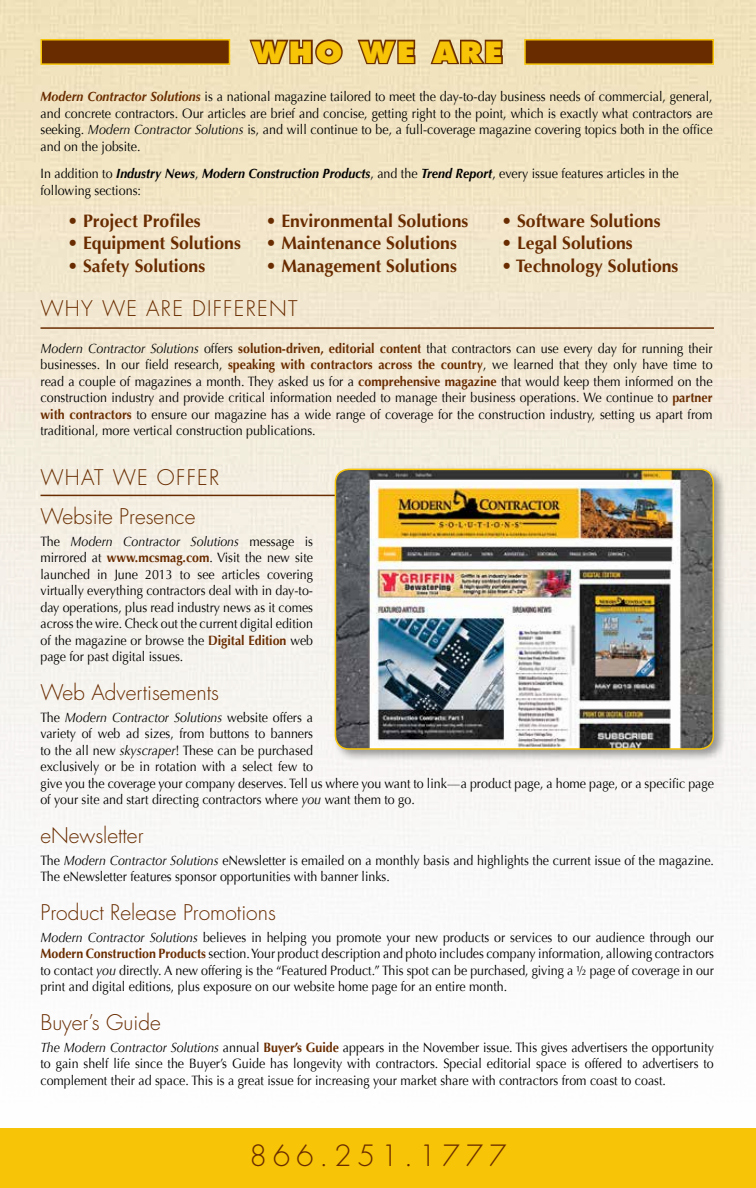
<style>
.page{position:relative;width:756px;height:1188px;background:#fff}
.page>*{position:absolute;margin:0;border:0;box-sizing:border-box;transform-origin:0 0}
.t1{font:300 28.5px "Futura";letter-spacing:.2em;color:#692c00}
.t2{font:800 28.5px "Futura";letter-spacing:.09em;color:#f7c407}
.t3{font:300 21px "Futura";color:#692c00}
.t4{font:300 21px "Futura";letter-spacing:.06em;color:#692c00}
.t5{font:700 18px "Optima";color:#692c00}
.t6{font:13.5px/16.5px "Optima";color:#000;text-align:justify;scale:.92 1}
.s1{font-weight:700;font-style:italic;color:#692c00}
.s2{font-style:italic}
.s3{font-weight:700;font-style:italic}
.s4{font-weight:700;color:#692c00}
</style>
<div class="page">
<div style="left:0;top:1128px;width:756px;height:60px;background:#f7c407"></div>
<svg style="left:248px;top:37px;width:96px;height:29px;background:#ba9970"></svg>
<svg style="left:356px;top:37px;width:61px;height:29px;background:#b6946b"></svg>
<svg style="left:428px;top:38px;width:76px;height:28px;background:#b6946b"></svg>
<hr style="left:40px;top:327px;width:674px;height:2px;background:#692c00">
<hr style="left:40px;top:495px;width:395px;height:1px;background:#692c00">
<div style="left:40px;top:39px;width:190px;height:26px;background:#692c00;border:2px solid #f7c407"></div>
<div style="left:524px;top:39px;width:190px;height:26px;background:#692c00;border:2px solid #f7c407"></div>
<div style="left:332px;top:465px;width:396px;height:297px;background:#000;opacity:.4"></div>
<img style="left:335px;top:469px;width:378px;height:280px">
<div style="left:335px;top:469px;width:379px;height:281px;border:2px solid #f7c407;border-radius:13px"></div>
<h1 class="t2" style="left:252px;top:34px;width:253px">WHO WE ARE</h1>
<p class="t6" style="left:41px;top:89px;width:732px"><span class="s1">Modern Contractor Solutions</span> is a national magazine tailored to meet the day-to-day business needs of commercial, general, and concrete contractors. Our articles are brief and concise, getting right to the point, which is exactly what contractors are seeking. <span class="s2">Modern Contractor Solutions</span> is, and will continue to be, a full-coverage magazine covering topics both in the office and on the jobsite.</p>
<p class="t6" style="left:40px;top:165px;width:695px">In addition to <span class="s3">Industry News</span>, <span class="s3">Modern Construction Products</span>, and the <span class="s3">Trend Report</span>, every issue features articles in the following sections:</p>
<h3 class="t5" style="left:68px;top:210px;width:135px">• Project Profiles</h3>
<h3 class="t5" style="left:68px;top:233px;width:175px">• Equipment Solutions</h3>
<h3 class="t5" style="left:68px;top:255px;width:139px">• Safety Solutions</h3>
<h3 class="t5" style="left:266px;top:210px;width:204px">• Environmental Solutions</h3>
<h3 class="t5" style="left:266px;top:233px;width:193px">• Maintenance Solutions</h3>
<h3 class="t5" style="left:266px;top:255px;width:193px">• Management Solutions</h3>
<h2 class="t4" style="left:40px;top:295px;width:259px">Why We Are Different</h2>
<h3 class="t5" style="left:502px;top:210px;width:161px">• Software Solutions</h3>
<h3 class="t5" style="left:502px;top:233px;width:133px">• Legal Solutions</h3>
<h3 class="t5" style="left:502px;top:255px;width:178px">• Technology Solutions</h3>
<p class="t6" style="left:40px;top:340px;width:732px"><span class="s2">Modern Contractor Solutions</span> offers <span class="s4">solution-driven, editorial content</span> that contractors can use every day for running their businesses. In our field research, <span class="s4">speaking with contractors across the country</span>, we learned that they only have time to read a couple of magazines a month. They asked us for a <span class="s4">comprehensive magazine</span> that would keep them informed on the construction industry and provide critical information needed to manage their business operations. We continue to <span class="s4">partner with contractors</span> to ensure our magazine has a wide range of coverage for the construction industry, setting us apart from traditional, more vertical construction publications.</p>
<h2 class="t4" style="left:40px;top:464px;width:180px">What We Offer</h2>
<h2 class="t3" style="left:40px;top:503px;width:156px">Website Presence</h2>
<p class="t6" style="left:40px;top:533px;width:298px">The <span class="s2">Modern Contractor Solutions</span> message is mirrored at <span class="s4">www.mcsmag.com</span>. Visit the new site launched in June 2013 to see articles covering virtually everything contractors deal with in day-to&shy;day operations, plus read industry news as it comes across the wire. Check out the current digital edition of the magazine or browse the <span class="s4">Digital Edition</span> web page for past digital issues.</p>
<h2 class="t3" style="left:40px;top:679px;width:180px">Web Advertisements</h2>
<p class="t6" style="left:40px;top:709px;width:734px;text-align:left">The <span class="s2">Modern Contractor Solutions</span> website offers a<br>variety of web ad sizes, from buttons to banners<br>to the all new <span class="s2">skyscraper</span>! These can be purchased<br>exclusively or be in rotation with a select few to<br>give you the coverage your company deserves. Tell us where you want to link—a product page, a home page, or a specific page of your site and start directing contractors where <span class="s2">you</span> want them to go.</p>
<h2 class="t3" style="left:40px;top:822px;width:105px">eNewsletter</h2>
<p class="t6" style="left:40px;top:852px;width:734px">The <span class="s2">Modern Contractor Solutions</span> eNewsletter is emailed on a monthly basis and highlights the current issue of the magazine.<br>The eNewsletter features sponsor opportunities with banner links.</p>
<h2 class="t3" style="left:40px;top:899px;width:237px">Product Release Promotions</h2>
<p class="t6" style="left:40px;top:929px;width:734px"><span class="s2">Modern Contractor Solutions</span> believes in helping you promote your new products or services to our audience through our <span class="s4">Modern Construction Products</span> section. Your product description and photo includes company information, allowing contractors to contact <span class="s2">you</span> directly. A new offering is the “Featured Product.” This spot can be purchased, giving a ½ page of coverage in our print and digital editions, plus exposure on our website home page for an entire month.</p>
<h2 class="t3" style="left:40px;top:1009px;width:122px">Buyer’s Guide</h2>
<p class="t6" style="left:40px;top:1039px;width:734px"><span class="s2">The Modern Contractor Solutions</span> annual <span class="s4">Buyer’s Guide</span> appears in the November issue. This gives advertisers the opportunity to gain shelf life since the Buyer’s Guide has longevity with contractors. Special editorial space is offered to advertisers to complement their ad space. This is a great issue for increasing your market share with contractors from coast to coast.</p>
<h1 class="t1" style="left:249px;top:1137px;width:259px">866.251.1777</h1>
</div>
